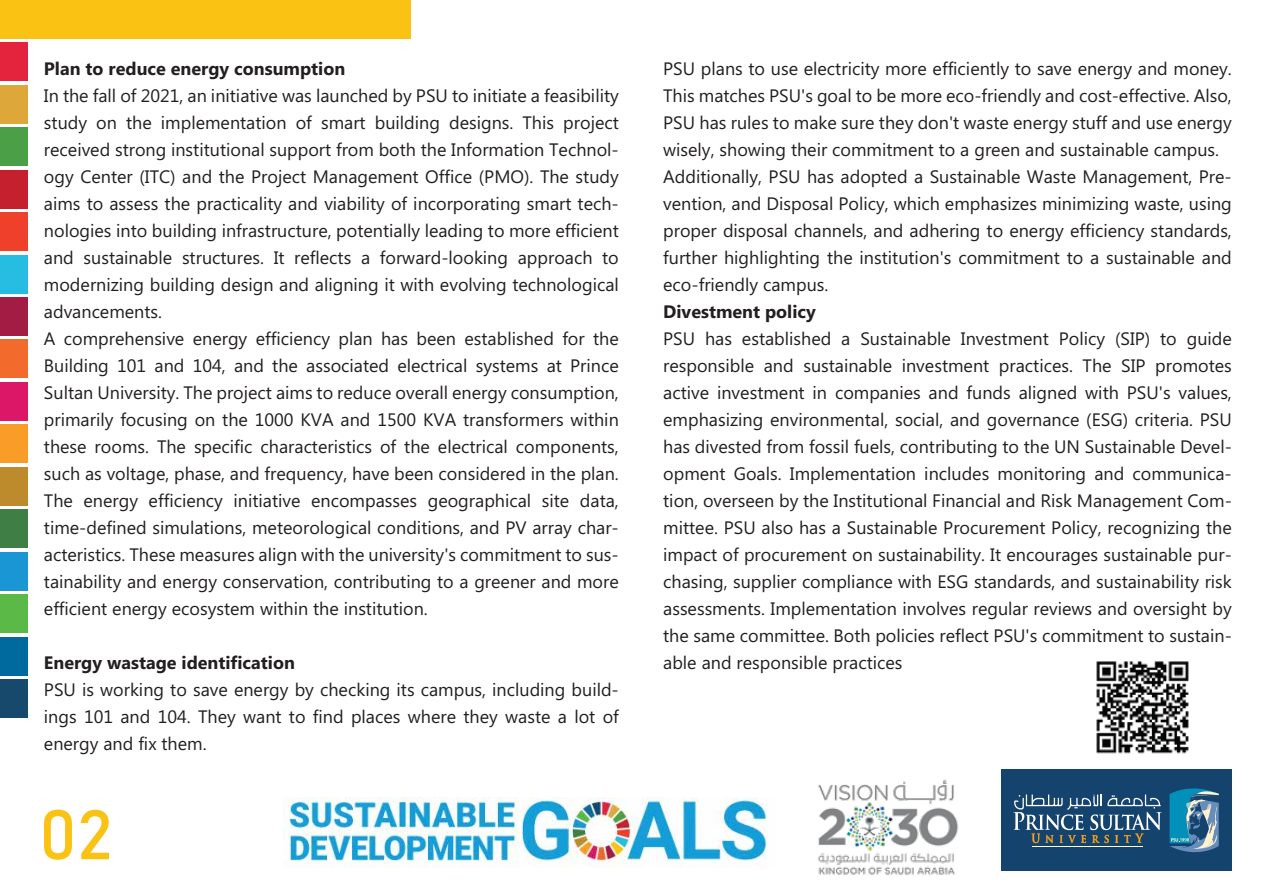
<style>
.page{position:relative;width:1263px;height:893px;background:#fff}
.page>*{position:absolute;margin:0;border:0;box-sizing:border-box;transform-origin:0 0}
.t1{font:69px "Bahnschrift";color:#fac313}
.t2{font:18px/27px "Microsoft Phags Pa";color:#231f20}
.t3{font:700 18px "Microsoft Phags Pa";color:#231f20}
</style>
<div class="page">
<img style="left:817px;top:779px;width:142px;height:96px">
<div style="left:1001px;top:769px;width:231px;height:102px;background:#14436e"></div>
<svg style="left:1169px;top:788px;width:50px;height:65px"></svg>
<hr style="left:1033px;top:846px;width:110px;height:1px;background:#fff">
<svg style="left:1013px;top:794px;width:148px;height:49px"></svg>
<div style="left:0;top:0;width:410px;height:39px;background:#fac313"></div>
<div style="left:0;top:42px;width:27px;height:39px;background:#e4243c"></div>
<div style="left:0;top:85px;width:27px;height:39px;background:#dea739"></div>
<div style="left:0;top:127px;width:27px;height:39px;background:#4b9f46"></div>
<div style="left:0;top:170px;width:27px;height:39px;background:#c5202e"></div>
<div style="left:0;top:212px;width:27px;height:39px;background:#ef402b"></div>
<div style="left:0;top:255px;width:27px;height:38px;background:#27bde2"></div>
<div style="left:0;top:297px;width:27px;height:39px;background:#a21c43"></div>
<div style="left:0;top:340px;width:27px;height:38px;background:#f26a2c"></div>
<div style="left:0;top:382px;width:27px;height:39px;background:#dd1768"></div>
<div style="left:0;top:424px;width:27px;height:39px;background:#f99c28"></div>
<div style="left:0;top:467px;width:27px;height:39px;background:#be8b2c"></div>
<div style="left:0;top:509px;width:27px;height:39px;background:#3f7e44"></div>
<div style="left:0;top:552px;width:27px;height:39px;background:#1a96d4"></div>
<div style="left:0;top:594px;width:27px;height:39px;background:#5bba47"></div>
<div style="left:0;top:637px;width:27px;height:38px;background:#00699d"></div>
<div style="left:0;top:679px;width:27px;height:39px;background:#16496b"></div>
<img style="left:283px;top:798px;width:484px;height:69px">
<img style="left:1096px;top:661px;width:93px;height:93px">
<p class="t3" style="left:44px;top:56px;width:303px">Plan to reduce energy consumption</p>
<p class="t2" style="left:44px;top:82px;width:576px">In the fall of 2021, an initiative was launched by PSU to initiate a feasibility study on the implementation of smart building designs. This project received strong institutional support from both the Information Technol&shy;ogy Center (ITC) and the Project Management Office (PMO). The study aims to assess the practicality and viability of incorporating smart tech&shy;nologies into building infrastructure, potentially leading to more efficient and sustainable structures. It reflects a forward-looking approach to modernizing building design and aligning it with evolving technological advancements.<br>A comprehensive energy efficiency plan has been established for the Building 101 and 104, and the associated electrical systems at Prince Sultan University. The project aims to reduce overall energy consumption, primarily focusing on the 1000 KVA and 1500 KVA transformers within these rooms. The specific characteristics of the electrical components, such as voltage, phase, and frequency, have been considered in the plan.<br>The energy efficiency initiative encompasses geographical site data, time-defined simulations, meteorological conditions, and PV array char&shy;acteristics. These measures align with the university's commitment to sus&shy;tainability and energy conservation, contributing to a greener and more efficient energy ecosystem within the institution.</p>
<p class="t3" style="left:44px;top:650px;width:252px">Energy wastage identification</p>
<p class="t2" style="left:44px;top:676px;width:576px;text-align:justify">PSU is working to save energy by checking its campus, including build&shy;ings 101 and 104. They want to find places where they waste a lot of energy and fix them.</p>
<h1 class="t1" style="left:39px;top:782px;width:75px">02</h1>
<p class="t2" style="left:663px;top:55px;width:570px">PSU plans to use electricity more efficiently to save energy and money.<br>This matches PSU's goal to be more eco-friendly and cost-effective. Also, PSU has rules to make sure they don't waste energy stuff and use energy wisely, showing their commitment to a green and sustainable campus.<br>Additionally, PSU has adopted a Sustainable Waste Management, Pre&shy;vention, and Disposal Policy, which emphasizes minimizing waste, using proper disposal channels, and adhering to energy efficiency standards, further highlighting the institution's commitment to a sustainable and eco-friendly campus.</p>
<p class="t3" style="left:663px;top:299px;width:154px">Divestment policy</p>
<p class="t2" style="left:663px;top:325px;width:570px;text-align:justify">PSU has established a Sustainable Investment Policy (SIP) to guide responsible and sustainable investment practices. The SIP promotes active investment in companies and funds aligned with PSU's values, emphasizing environmental, social, and governance (ESG) criteria. PSU has divested from fossil fuels, contributing to the UN Sustainable Devel&shy;opment Goals. Implementation includes monitoring and communica&shy;tion, overseen by the Institutional Financial and Risk Management Com&shy;mittee. PSU also has a Sustainable Procurement Policy, recognizing the impact of procurement on sustainability. It encourages sustainable pur&shy;chasing, supplier compliance with ESG standards, and sustainability risk assessments. Implementation involves regular reviews and oversight by the same committee. Both policies reflect PSU's commitment to sustain&shy;able and responsible practices</p>
</div>
